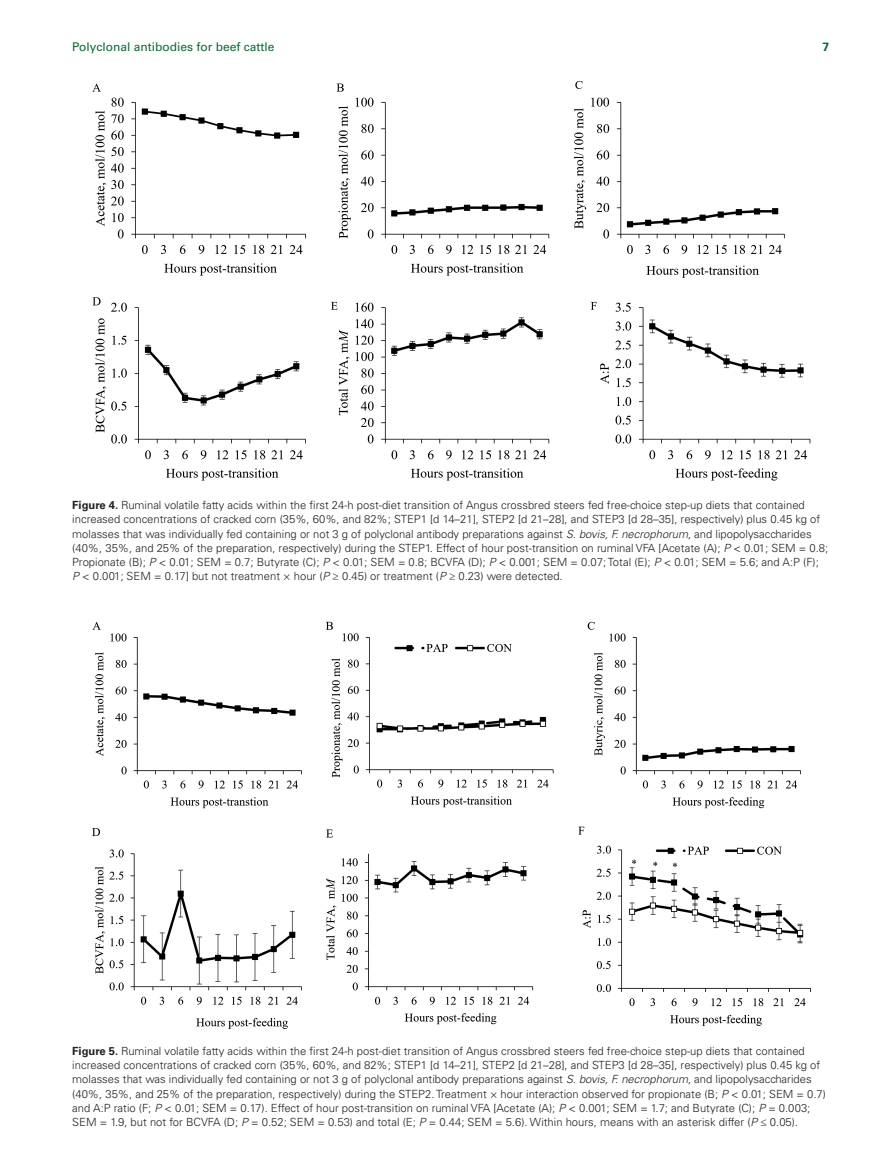
<style>
.page{position:relative;width:893px;height:1174px;background:#fff}
.page>*{position:absolute;margin:0;border:0;box-sizing:border-box;transform-origin:0 0}
.t1{font:12px "Univers LT Std 2";color:#0b6936}
.t2{font:700 12px "Univers LT Std";color:#0b6936}
.FigCapt{font:300 11.25px/14.2px "Univers LT Std";color:#231f20}
.s1{font-weight:700}
.s2{font-style:italic}
</style>
<div class="page">
<img style="left:92px;top:81px;width:719px;height:400px">
<img style="left:92px;top:621px;width:719px;height:408px">
<p class="t1" style="left:72px;top:40px;width:204px">Polyclonal antibodies for beef cattle</p>
<p class="t2" style="left:822px;top:40px;width:8px">7</p>
<p class="FigCapt" style="left:72px;top:498px;width:757px"><span class="s1">Figure 4.</span> Ruminal volatile fatty acids within the first 24-h post-diet transition of Angus crossbred steers fed free-choice step-up diets that contained increased concentrations of cracked corn (35%, 60%, and 82%; STEP1 [d 14–21], STEP2 [d 21–28], and STEP3 [d 28–35], respectively) plus 0.45 kg of molasses that was individually fed containing or not 3 g of polyclonal antibody preparations against <span class="s2">S. bovis, F. necrophorum</span>, and lipopolysaccharides (40%, 35%, and 25% of the preparation, respectively) during the STEP1. Effect of hour post-transition on ruminal VFA [Acetate (A); <span class="s2">P</span> &lt; 0.01; SEM = 0.8; Propionate (B); <span class="s2">P</span> &lt; 0.01; SEM = 0.7; Butyrate (C); <span class="s2">P</span> &lt; 0.01; SEM = 0.8; BCVFA (D); <span class="s2">P</span> &lt; 0.001; SEM = 0.07; Total (E); <span class="s2">P</span> &lt; 0.01; SEM = 5.6; and A:P (F); <span class="s2">P</span> &lt; 0.001; SEM = 0.17] but not treatment × hour (<span class="s2">P</span> ≥ 0.45) or treatment (<span class="s2">P</span> ≥ 0.23) were detected.</p>
<p class="FigCapt" style="left:72px;top:1043px;width:755px"><span class="s1">Figure 5.</span> Ruminal volatile fatty acids within the first 24-h post-diet transition of Angus crossbred steers fed free-choice step-up diets that contained increased concentrations of cracked corn (35%, 60%, and 82%; STEP1 [d 14–21], STEP2 [d 21–28], and STEP3 [d 28–35], respectively) plus 0.45 kg of molasses that was individually fed containing or not 3 g of polyclonal antibody preparations against <span class="s2">S. bovis, F. necrophorum</span>, and lipopolysaccharides (40%, 35%, and 25% of the preparation, respectively) during the STEP2. Treatment × hour interaction observed for propionate (B; <span class="s2">P</span> &lt; 0.01; SEM = 0.7) and A:P ratio (F; <span class="s2">P</span> &lt; 0.01; SEM = 0.17). Effect of hour post-transition on ruminal VFA [Acetate (A); <span class="s2">P</span> &lt; 0.001; SEM = 1.7; and Butyrate (C); <span class="s2">P</span> = 0.003; SEM = 1.9, but not for BCVFA (D; <span class="s2">P</span> = 0.52; SEM = 0.53) and total (E; <span class="s2">P</span> = 0.44; SEM = 5.6). Within hours, means with an asterisk differ (<span class="s2">P</span> ≤ 0.05).</p>
</div>
